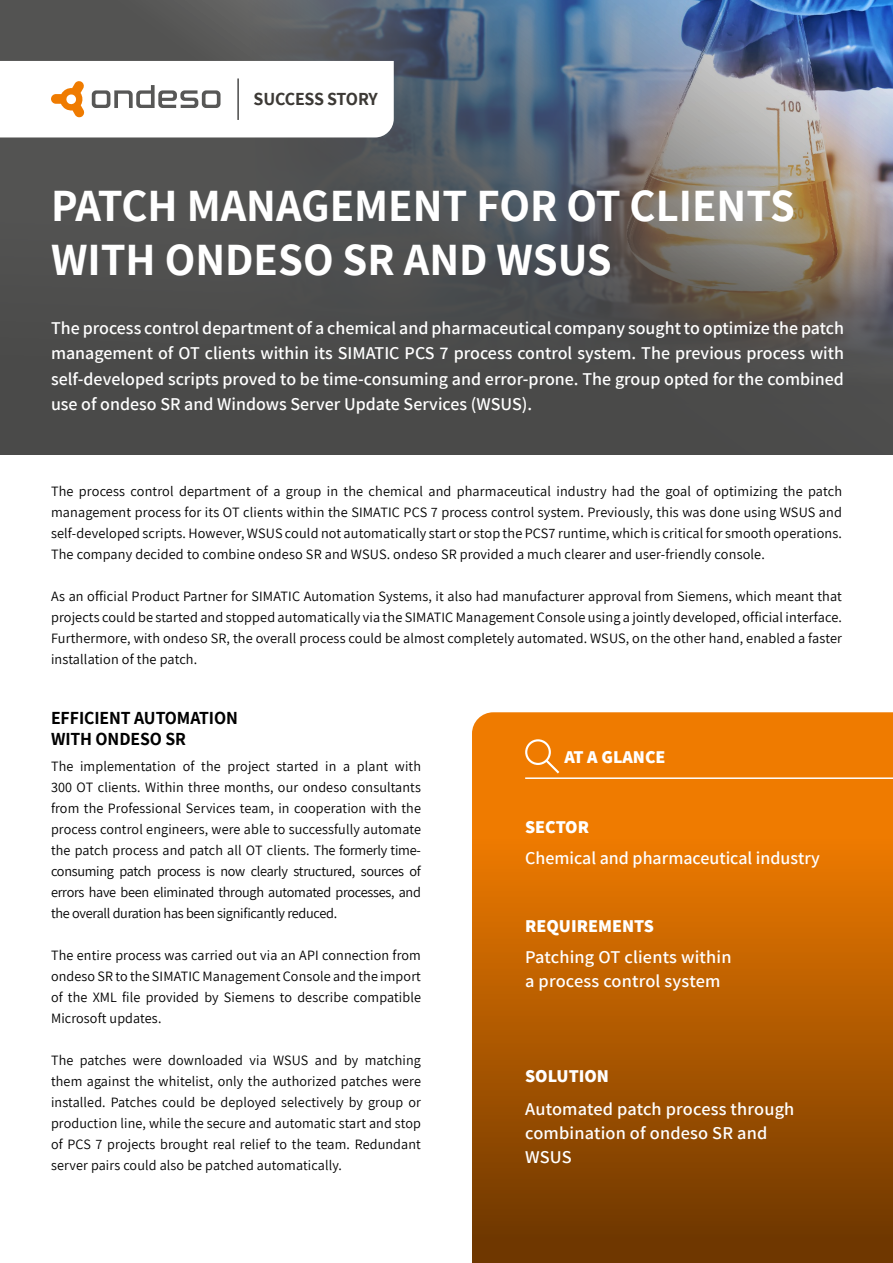
<style>
.page{position:relative;width:893px;height:1263px;background:#fff}
.page>*{position:absolute;margin:0;border:0;box-sizing:border-box;transform-origin:0 0}
.t1{font:700 45px/54px "Assistant";color:#fff}
.t2{font:600 18px/25.5px "Assistant";color:#fff}
.t3{font:800 18px "Assistant";color:#fff}
.t4{font:700 18px/21px "Assistant";letter-spacing:-.005em;color:#000}
.t5{font:700 18px "Assistant";letter-spacing:-.015em;color:#3c3935}
.t6{font:14.25px/21px "Assistant";letter-spacing:.01em;color:#000;text-align:justify}
</style>
<div class="page">
<div style="left:472px;top:712px;width:421px;height:92px;background:#ef7b00"></div>
<svg style="left:0;top:0;width:893px;height:455px;background:#595c60"></svg>
<svg style="left:0;top:61px;width:394px;height:76px"></svg>
<div style="left:472px;top:804px;width:421px;height:459px;background:linear-gradient(to bottom,#f77f00,#693400)"></div>
<hr style="left:237px;top:78px;width:2px;height:42px;background:#4a4a49">
<hr style="left:525px;top:777px;width:368px;height:2px;background:#fff">
<svg style="left:525px;top:739px;width:34px;height:34px"></svg>
<p class="t5" style="left:254px;top:87px;width:126px">SUCCESS STORY</p>
<h1 class="t1" style="left:51px;top:177px;width:745px">PATCH MANAGEMENT FOR OT CLIENTS<br>WITH ONDESO SR AND WSUS</h1>
<p class="t2" style="left:51px;top:314px;width:795px;text-align:justify">The process control department of a chemical and pharmaceutical company sought to optimize the patch management of OT clients within its SIMATIC PCS 7 process control system. The previous process with self-developed scripts proved to be time-consuming and error-prone. The group opted for the combined use of ondeso SR and Windows Server Update Services (WSUS).</p>
<p class="t6" style="left:51px;top:480px;width:792px">The process control department of a group in the chemical and pharmaceutical industry had the goal of optimizing the patch management process for its OT clients within the SIMATIC PCS 7 process control system. Previously, this was done using WSUS and self-developed scripts. However, WSUS could not automatically start or stop the PCS7 runtime, which is critical for smooth operations.<br>The company decided to combine ondeso SR and WSUS. ondeso SR provided a much clearer and user-friendly console.</p>
<p class="t6" style="left:51px;top:585px;width:792px">As an official Product Partner for SIMATIC Automation Systems, it also had manufacturer approval from Siemens, which meant that projects could be started and stopped automatically via the SIMATIC Management Console using a jointly developed, official interface.<br>Furthermore, with ondeso SR, the overall process could be almost completely automated. WSUS, on the other hand, enabled a faster installation of the patch.</p>
<p class="t4" style="left:51px;top:707px;width:188px">EFFICIENT AUTOMATION<br>WITH ONDESO SR</p>
<p class="t6" style="left:51px;top:755px;width:371px">The implementation of the project started in a plant with 300 OT clients. Within three months, our ondeso consultants from the Professional Services team, in cooperation with the process control engineers, were able to successfully automate the patch process and patch all OT clients. The formerly time&shy;consuming patch process is now clearly structured, sources of errors have been eliminated through automated processes, and the overall duration has been significantly reduced.</p>
<p class="t6" style="left:51px;top:944px;width:371px">The entire process was carried out via an API connection from ondeso SR to the SIMATIC Management Console and the import of the XML file provided by Siemens to describe compatible Microsoft updates.</p>
<p class="t6" style="left:51px;top:1049px;width:371px">The patches were downloaded via WSUS and by matching them against the whitelist, only the authorized patches were installed. Patches could be deployed selectively by group or production line, while the secure and automatic start and stop of PCS 7 projects brought real relief to the team. Redundant server pairs could also be patched automatically.</p>
<p class="t3" style="left:564px;top:745px;width:103px">AT A GLANCE</p>
<p class="t3" style="left:525px;top:814px;width:65px">SECTOR</p>
<p class="t2" style="left:525px;top:844px;width:296px">Chemical and pharmaceutical industry</p>
<p class="t3" style="left:525px;top:913px;width:130px">REQUIREMENTS</p>
<p class="t2" style="left:525px;top:944px;width:208px;line-height:24px">Patching OT clients within a process control system</p>
<p class="t3" style="left:525px;top:1063px;width:85px">SOLUTION</p>
<p class="t2" style="left:525px;top:1096px;width:271px;line-height:24px">Automated patch process through combination of ondeso SR and<br>WSUS</p>
</div>
